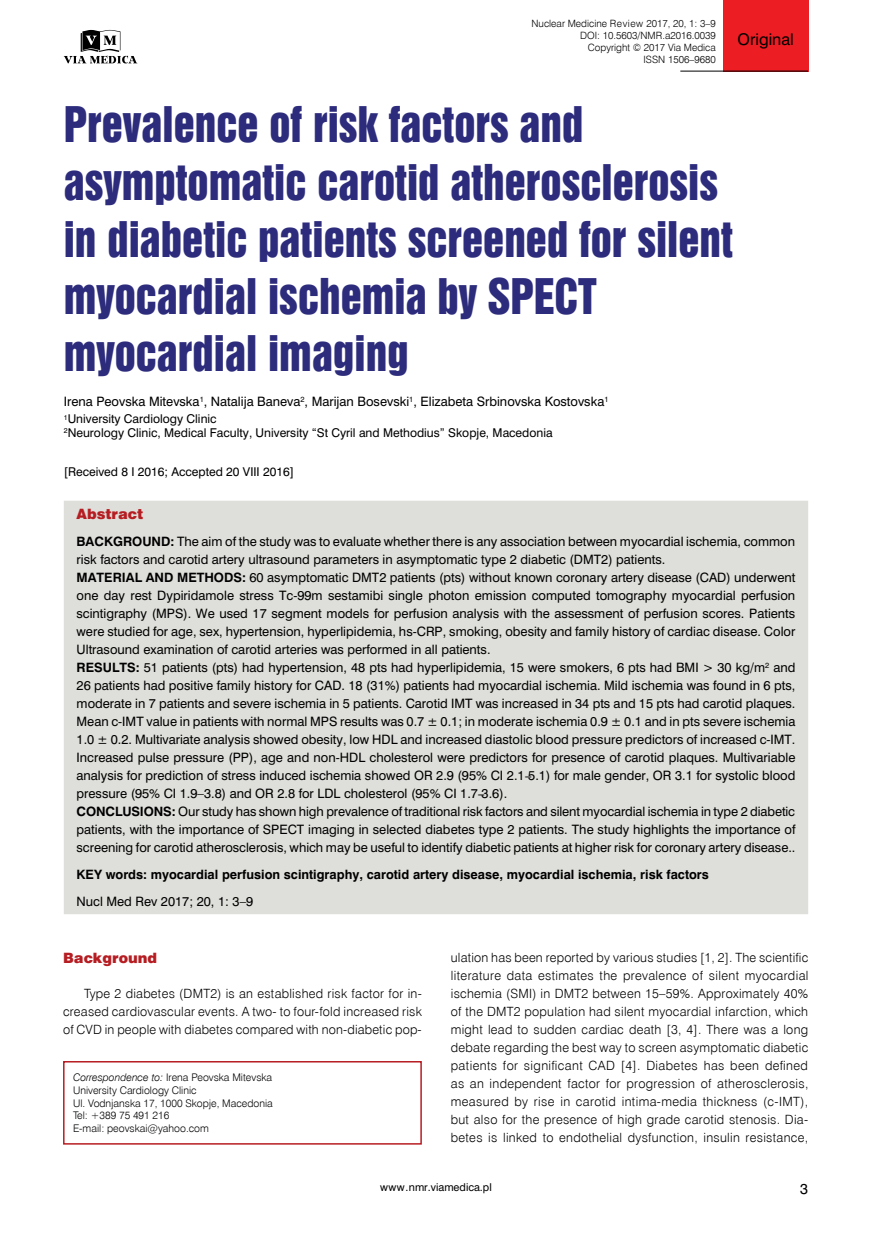
<style>
.page{position:relative;width:872px;height:1234px;background:#fff}
.page>*{position:absolute;margin:0;border:0;box-sizing:border-box;transform-origin:0 0}
.t1{font:45px/57px "Swis 921 EU";color:#2c2b7c;scale:.96 1}
.t2{font:15px "Swis 721 PL";color:#000}
.t3{font:14.25px "Swis 721 Blk EU";color:#b61d22}
.t4{font:13.5px "Swis 721 PL";color:#000}
.t5{font:12.75px/18px "Swis 721 Lt EU";letter-spacing:.02em;color:#000;text-align:justify}
.t6{font:12px/18px "Swis 721 PL";color:#000}
.t7{font:700 12px "Swis 721 PL";color:#000}
.t8{font:11.25px/13.5px "Swis 721 PL";color:#000}
.t9{font:10.5px/12.6px "Swis 721 Lt EU";color:#000}
.t10{font:10.05px/12px "Swis 721 Lt EU";color:#000;text-align:right}
.t11{font:10.05px "Swis 721 PL";color:#000}
.s1{font-weight:700}
.s2{font-style:italic}
</style>
<div class="page">
<svg style="left:64px;top:30px;width:73px;height:34px"></svg>
<div style="left:723px;top:0;width:85px;height:71px;background:#ed1d24"></div>
<hr style="left:680px;top:71px;width:128px;height:1px;background:#000">
<div style="left:63px;top:1060px;width:359px;height:84px;border:2px solid #b61d22"></div>
<div style="left:64px;top:500px;width:744px;height:414px;background:#dedfda"></div>
<p class="t10" style="left:531px;top:18px;width:186px">Nuclear Medicine Review 2017, 20, 1: 3–9<br>DOI: 10.5603/NMR.a2016.0039<br>Copyright © 2017 Via Medica<br>ISSN 1506–9680</p>
<p class="t2" style="left:737px;top:30px;width:58px">Original</p>
<h1 class="t1" style="left:64px;top:96px;width:698px">Prevalence of risk factors and asymptomatic carotid atherosclerosis in diabetic patients screened for silent myocardial ischemia by SPECT myocardial imaging</h1>
<p class="t6" style="left:64px;top:392px;width:546px">Irena Peovska Mitevska<sup>1</sup>, Natalija Baneva<sup>2</sup>, Marijan Bosevski<sup>1</sup>, Elizabeta Srbinovska Kostovska<sup>1</sup></p>
<p class="t8" style="left:64px;top:412px;width:490px"><sup>1</sup>University Cardiology Clinic<br><sup>2</sup>Neurology Clinic, Medical Faculty, University “St Cyril and Methodius” Skopje, Macedonia</p>
<p class="t8" style="left:64px;top:464px;width:232px">[Received 8 I 2016; Accepted 20 VIII 2016]</p>
<p class="t3" style="left:77px;top:505px;width:68px">Abstract</p>
<p class="t6" style="left:77px;top:532px;width:720px"><span class="s1">BACKGROUND:</span> The aim of the study was to evaluate whether there is any association between myocardial ischemia, common risk factors and carotid artery ultrasound parameters in asymptomatic type 2 diabetic (DMT2) patients.<br><span class="s1">MATERIAL AND METHODS:</span> 60 asymptomatic DMT2 patients (pts) without known coronary artery disease (CAD) underwent one day rest Dypiridamole stress Tc-99m sestamibi single photon emission computed tomography myocardial perfusion scintigraphy (MPS). We used 17 segment models for perfusion analysis with the assessment of perfusion scores. Patients were studied for age, sex, hypertension, hyperlipidemia, hs-CRP, smoking, obesity and family history of cardiac disease. Color Ultrasound examination of carotid arteries was performed in all patients.<br><span class="s1">RESULTS:</span> 51 patients (pts) had hypertension, 48 pts had hyperlipidemia, 15 were smokers, 6 pts had BMI &gt; 30 kg/m<sup>2</sup> and 26 patients had positive family history for CAD. 18 (31%) patients had myocardial ischemia. Mild ischemia was found in 6 pts, moderate in 7 patients and severe ischemia in 5 patients. Carotid IMT was increased in 34 pts and 15 pts had carotid plaques.<br>Mean c-IMT value in patients with normal MPS results was 0.7 ± 0.1; in moderate ischemia 0.9 ± 0.1 and in pts severe ischemia 1.0 ± 0.2. Multivariate analysis showed obesity, low HDL and increased diastolic blood pressure predictors of increased c-IMT.<br>Increased pulse pressure (PP), age and non-HDL cholesterol were predictors for presence of carotid plaques. Multivariable analysis for prediction of stress induced ischemia showed OR 2.9 (95% CI 2.1−5.1) for male gender, OR 3.1 for systolic blood pressure (95% CI 1.9–3.8) and OR 2.8 for LDL cholesterol (95% CI 1.7−3.6).<br><span class="s1">CONCLUSIONS:</span> Our study has shown high prevalence of traditional risk factors and silent myocardial ischemia in type 2 diabetic patients, with the importance of SPECT imaging in selected diabetes type 2 patients. The study highlights the importance of screening for carotid atherosclerosis, which may be useful to identify diabetic patients at higher risk for coronary artery disease..</p>
<p class="t7" style="left:77px;top:866px;width:634px">KEY words: myocardial perfusion scintigraphy, carotid artery disease, myocardial ischemia, risk factors</p>
<p class="t6" style="left:77px;top:891px;width:178px">Nucl Med Rev 2017; 20, 1: 3–9</p>
<p class="t3" style="left:63px;top:948px;width:96px">Background</p>
<p class="t5" style="left:63px;top:984px;width:360px;text-indent:21px">Type 2 diabetes (DMT2) is an established risk factor for in&shy;creased cardiovascular events. A two- to four-fold increased risk of CVD in people with diabetes compared with non-diabetic pop-</p>
<p class="t9" style="left:73px;top:1071px;width:201px"><span class="s2">Correspondence to:</span> Irena Peovska Mitevska University Cardiology Clinic<br>Ul. Vodnjanska 17, 1000 Skopje, Macedonia Tel: +389 75 491 216<br>E-mail: peovskai@yahoo.com</p>
<p class="t5" style="left:451px;top:948px;width:359px">ulation has been reported by various studies [1, 2]. The scientific literature data estimates the prevalence of silent myocardial ischemia (SMI) in DMT2 between 15–59%. Approximately 40% of the DMT2 population had silent myocardial infarction, which might lead to sudden cardiac death [3, 4]. There was a long debate regarding the best way to screen asymptomatic diabetic patients for significant CAD [4]. Diabetes has been defined as an independent factor for progression of atherosclerosis, measured by rise in carotid intima-media thickness (c-IMT), but also for the presence of high grade carotid stenosis. Dia&shy;betes is linked to endothelial dysfunction, insulin resistance,</p>
<p class="t11" style="left:380px;top:1180px;width:113px">www.nmr.viamedica.pl</p>
<p class="t4" style="left:800px;top:1179px;width:9px">3</p>
</div>
